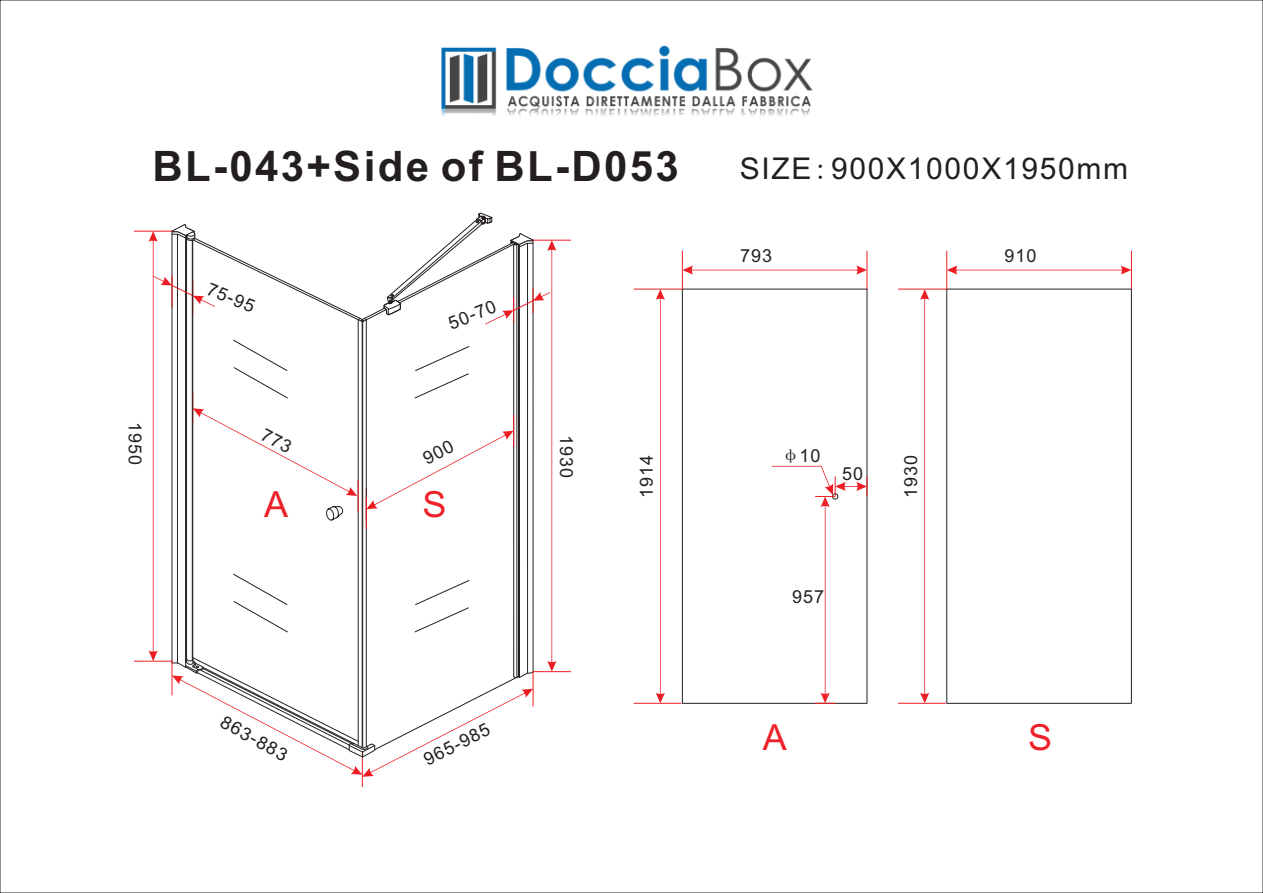
<style>
.page{position:relative;width:1263px;height:893px;background:#fff}
.page>*{position:absolute;margin:0;border:0;box-sizing:border-box;transform-origin:0 0}
.t1{font:700 42px "Arial";letter-spacing:.055em;color:#231f20}
.t2{font:36px "Arial";color:#ee2028}
.t3{font:30px "Arial";letter-spacing:.055em;color:#231f20}
.t4{font:18px "Arial";letter-spacing:.055em;color:#231f20}
.s1{font-family:"Sim Sun"}
</style>
<div class="page">
<hr style="left:134px;top:231px;width:38px;height:1px;background:#ee1d23">
<hr style="left:134px;top:661px;width:38px;height:1px;background:#ee1d23">
<hr style="left:533px;top:240px;width:38px;height:1px;background:#ee1d23">
<hr style="left:533px;top:671px;width:38px;height:1px;background:#ee1d23">
<hr style="left:362px;top:753px;width:1px;height:34px;background:#ee1d23">
<div style="left:682px;top:289px;width:185px;height:415px;border:1px solid #231f20"></div>
<hr style="left:867px;top:251px;width:1px;height:38px;background:#ee1d23">
<svg style="left:683px;top:265px;width:184px;height:10px"></svg>
<hr style="left:682px;top:251px;width:1px;height:38px;background:#ee1d23">
<svg style="left:656px;top:290px;width:9px;height:413px"></svg>
<hr style="left:634px;top:703px;width:47px;height:1px;background:#ee1d23">
<hr style="left:634px;top:289px;width:48px;height:1px;background:#ee1d23">
<svg style="left:772px;top:466px;width:96px;height:238px"></svg>
<div style="left:946px;top:289px;width:186px;height:415px;border:1px solid #231f20"></div>
<hr style="left:1131px;top:251px;width:1px;height:38px;background:#ee1d23">
<svg style="left:947px;top:265px;width:184px;height:10px"></svg>
<hr style="left:946px;top:251px;width:1px;height:38px;background:#ee1d23">
<svg style="left:920px;top:290px;width:9px;height:413px"></svg>
<hr style="left:898px;top:703px;width:47px;height:1px;background:#ee1d23">
<hr style="left:898px;top:289px;width:49px;height:1px;background:#ee1d23">
<img style="left:442px;top:45px;width:371px;height:71px">
<svg style="left:149px;top:212px;width:407px;height:565px"></svg>
<h1 class="t1" style="left:152px;top:150px;width:528px">BL-043+Side of BL-D053</h1>
<h3 class="t3" style="left:740px;top:157px;width:390px">SIZE<span class="s1">:</span>900X1000X1950mm</h3>
<p class="t4" style="left:210px;top:282px;width:52px;rotate:22deg">75-95</p>
<p class="t4" style="left:447px;top:317px;width:52px;rotate:-22deg">50-70</p>
<p class="t4" style="left:740px;top:249px;width:34px">793</p>
<p class="t4" style="left:1004px;top:249px;width:34px">910</p>
<p class="t4" style="left:142px;top:422px;width:45px;rotate:90deg">1950</p>
<h2 class="t2" style="left:264px;top:491px;width:26px">A</h2>
<h2 class="t2" style="left:422px;top:491px;width:26px">S</h2>
<p class="t4" style="left:573px;top:435px;width:45px;rotate:90deg">1930</p>
<p class="t4" style="left:781px;top:449px;width:41px"><span class="s1">φ</span>10</p>
<p class="t4" style="left:640px;top:498px;width:45px;rotate:-90deg">1914</p>
<p class="t4" style="left:842px;top:467px;width:23px">50</p>
<p class="t4" style="left:792px;top:589px;width:34px">957</p>
<p class="t4" style="left:904px;top:498px;width:45px;rotate:-90deg">1930</p>
<p class="t4" style="left:225px;top:714px;width:75px;rotate:29deg">863-883</p>
<p class="t4" style="left:422px;top:754px;width:74px;rotate:-27deg">965-985</p>
<h2 class="t2" style="left:763px;top:724px;width:26px">A</h2>
<h2 class="t2" style="left:1028px;top:723px;width:26px">S</h2>
</div>
